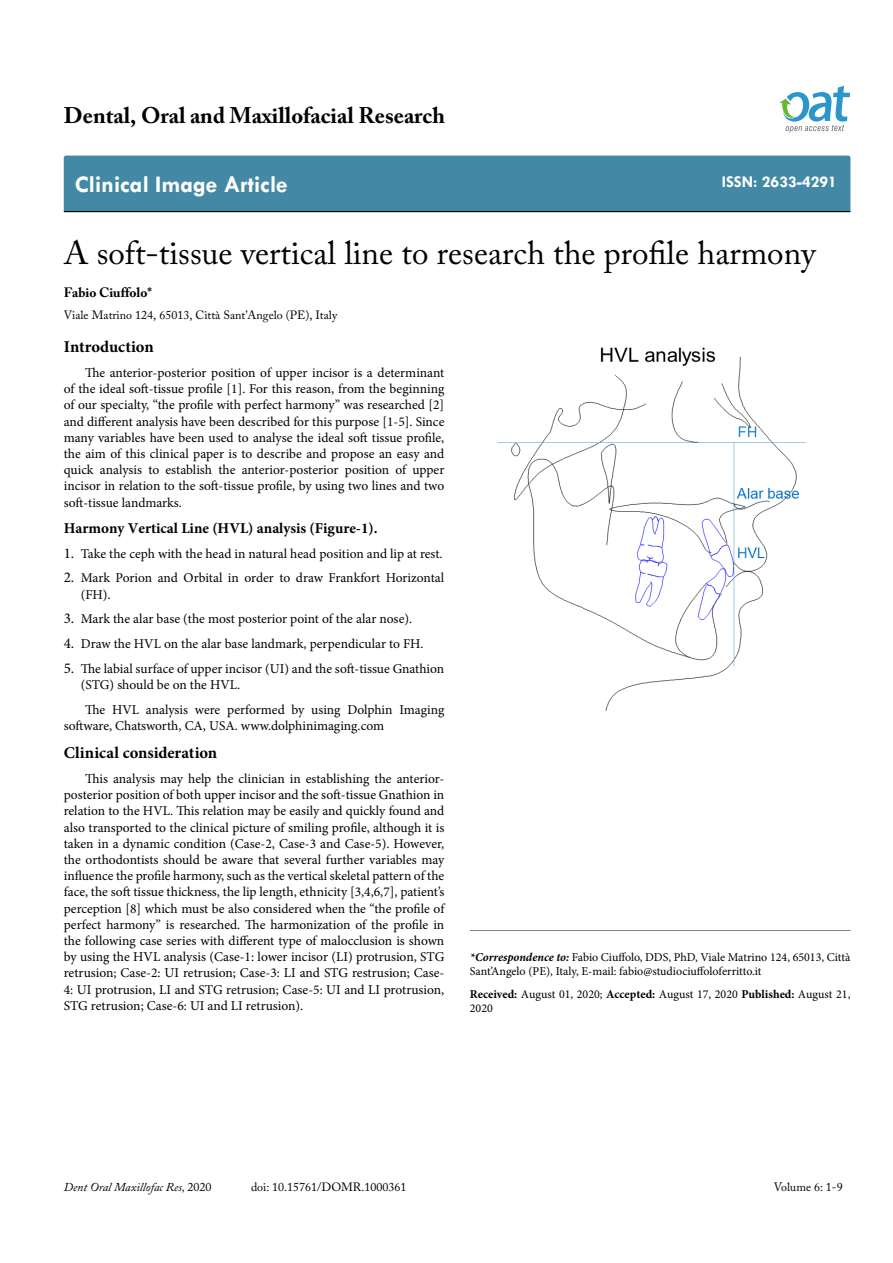
<style>
.page{position:relative;width:893px;height:1263px;background:#fff}
.page>*{position:absolute;margin:0;border:0;box-sizing:border-box;transform-origin:0 0}
.t1{font:33px "Adobe Caslon Pro";color:#000}
.t2{font:700 24px "Tw Cen";color:#fff}
.t3{font:700 22.5px "Adobe Caslon Pro";color:#000}
.t4{font:700 16.5px "Minion Pro";color:#000}
.t5{font:700 16.5px "Tw Cen";color:#fff}
.t6{font:700 15px "Minion Pro";color:#000}
.t7{font:13.5px/16.2px "Minion Pro";color:#000}
.t8{font:700 13.5px "Adobe Caslon Pro";color:#000}
.t9{font:12px/14.4px "Minion Pro";color:#000}
.t10{font:12px "Adobe Caslon Pro";color:#000}
.t11{font:italic 12px "Adobe Caslon Pro";color:#000}
.s1{font-size:15px}
.s2{font-weight:700;font-style:italic}
.s3{font-weight:700}
.s4{font-style:normal}
</style>
<div class="page">
<div style="left:64px;top:156px;width:786px;height:55px;background:#4389a5"></div>
<hr style="left:64px;top:211px;width:786px;height:1px;background:#000">
<svg style="left:779px;top:86px;width:71px;height:47px"></svg>
<hr style="left:470px;top:930px;width:380px;height:1px;background:#808285">
<img style="left:497px;top:347px;width:309px;height:365px">
<h3 class="t3" style="left:64px;top:102px;width:382px">Dental, Oral and Maxillofacial Research</h3>
<h2 class="t2" style="left:75px;top:170px;width:214px">Clinical Image Article</h2>
<p class="t5" style="left:722px;top:172px;width:117px">ISSN: 2633-4291</p>
<h1 class="t1" style="left:64px;top:233px;width:753px">A soft-tissue vertical line to research the profile harmony</h1>
<p class="t8" style="left:64px;top:284px;width:90px">Fabio Ciuffolo*</p>
<p class="t10" style="left:64px;top:308px;width:275px">Viale Matrino 124, 65013, Città Sant’Angelo (PE), Italy</p>
<p class="t4" style="left:64px;top:335px;width:91px">Introduction</p>
<p class="t7" style="left:64px;top:365px;width:382px;text-align:justify;text-indent:21px">The anterior-posterior position of upper incisor is a determinant of the ideal soft-tissue profile [1]. For this reason, from the beginning of our specialty, “the profile with perfect harmony” was researched [2] and different analysis have been described for this purpose [1-5]. Since many variables have been used to analyse the ideal soft tissue profile, the aim of this clinical paper is to describe and propose an easy and quick analysis to establish the anterior-posterior position of upper incisor in relation to the soft-tissue profile, by using two lines and two soft-tissue landmarks.</p>
<p class="t6" style="left:64px;top:518px;width:315px">Harmony Vertical Line (HVL) analysis (Figure-1).</p>
<p class="t7" style="left:64px;top:545px;width:380px"><span class="s1">1.</span> Take the ceph with the head in natural head position and lip at rest.</p>
<p class="t7" style="left:81px;top:570px;width:365px;text-indent:-17px"><span class="s1">2.</span> Mark Porion and Orbital in order to draw Frankfort Horizontal (FH).</p>
<p class="t7" style="left:64px;top:611px;width:350px"><span class="s1">3.</span> Mark the alar base (the most posterior point of the alar nose).</p>
<p class="t7" style="left:64px;top:636px;width:361px"><span class="s1">4.</span> Draw the HVL on the alar base landmark, perpendicular to FH.</p>
<p class="t7" style="left:81px;top:660px;width:365px;text-indent:-17px"><span class="s1">5.</span> The labial surface of upper incisor (UI) and the soft-tissue Gnathion (STG) should be on the HVL.</p>
<p class="t7" style="left:64px;top:701px;width:382px;text-indent:21px">The HVL analysis were performed by using Dolphin Imaging software, Chatsworth, CA, USA. www.dolphinimaging.com</p>
<p class="t4" style="left:64px;top:741px;width:155px">Clinical consideration</p>
<p class="t7" style="left:64px;top:770px;width:382px;text-align:justify;text-indent:21px">This analysis may help the clinician in establishing the anterior&shy;posterior position of both upper incisor and the soft-tissue Gnathion in relation to the HVL. This relation may be easily and quickly found and also transported to the clinical picture of smiling profile, although it is taken in a dynamic condition (Case-2, Case-3 and Case-5). However, the orthodontists should be aware that several further variables may influence the profile harmony, such as the vertical skeletal pattern of the face, the soft tissue thickness, the lip length, ethnicity [3,4,6,7], patient’s perception [8] which must be also considered when the “the profile of perfect harmony” is researched. The harmonization of the profile in the following case series with different type of malocclusion is shown by using the HVL analysis (Case-1: lower incisor (LI) protrusion, STG retrusion; Case-2: UI retrusion; Case-3: LI and STG restrusion; Case-4: UI protrusion, LI and STG retrusion; Case-5: UI and LI protrusion, STG retrusion; Case-6: UI and LI retrusion).</p>
<p class="t9" style="left:470px;top:949px;width:382px"><span class="s2">*Correspondence to:</span> Fabio Ciuffolo, DDS, PhD, Viale Matrino 124, 65013, Città<br>Sant’Angelo (PE), Italy, E-mail: fabio@studiociuffoloferritto.it</p>
<p class="t9" style="left:470px;top:987px;width:382px"><span class="s3">Received:</span> August 01, 2020; <span class="s3">Accepted:</span> August 17, 2020 <span class="s3">Published:</span> August 21,<br>2020</p>
<p class="t11" style="left:64px;top:1180px;width:149px">Dent Oral Maxillofac Res, <span class="s4">2020</span></p>
<p class="t10" style="left:251px;top:1180px;width:157px">doi: 10.15761/DOMR.1000361</p>
<p class="t10" style="left:774px;top:1180px;width:71px">Volume 6: 1-9</p>
</div>
